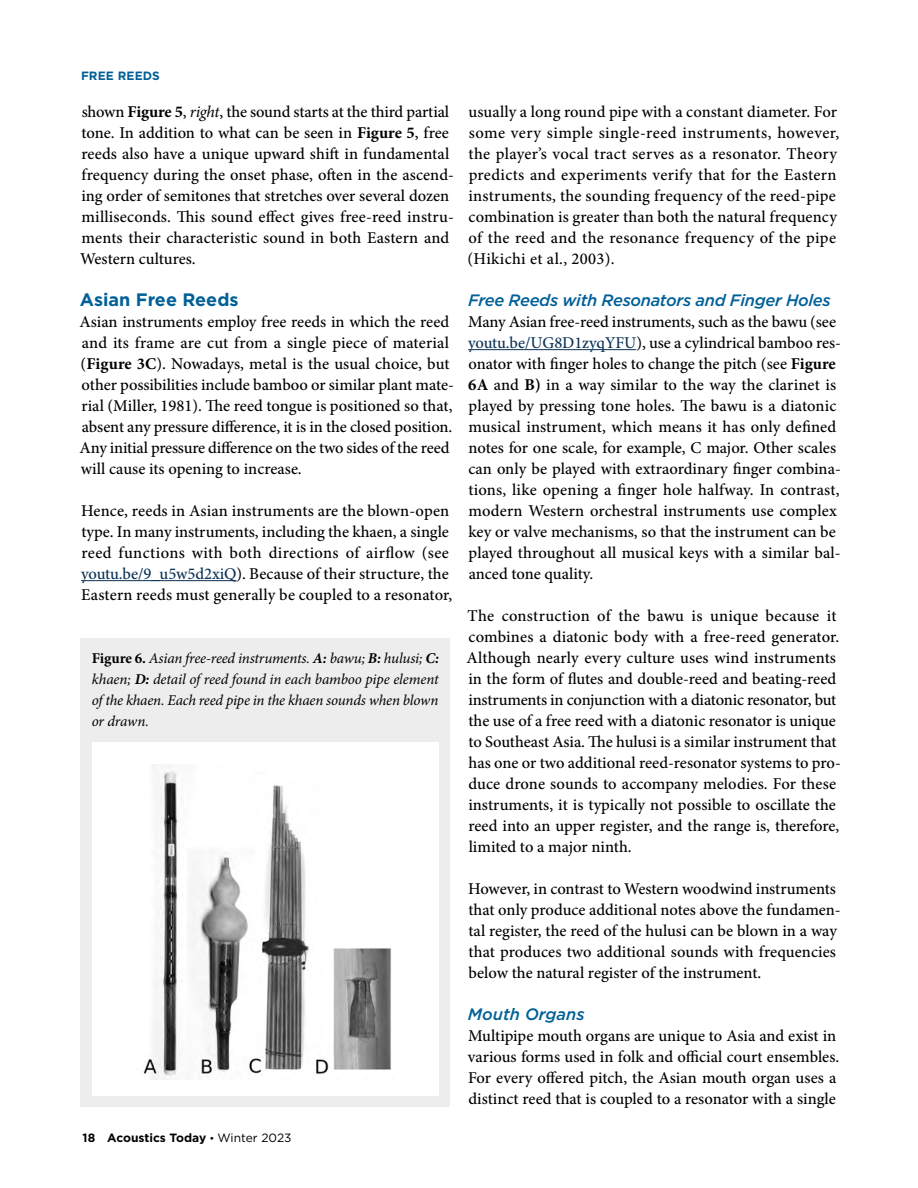
<style>
.page{position:relative;width:918px;height:1188px;background:#fff}
.page>*{position:absolute;margin:0;border:0;box-sizing:border-box;transform-origin:0 0}
.t1{font:700 18px "Gotham";color:#006097}
.t2{font:500 16.5px/21px "Minion Pro";color:#000}
.t3{font:500 16.5px/21px "Minion Pro";letter-spacing:.02em;color:#000}
.t4{font:italic 500 16.5px "Gotham";letter-spacing:-.02em;color:#006097}
.t5{font:italic 500 16.5px "Gotham";color:#006097}
.t6{font:italic 15px/21px "Minion Pro";letter-spacing:-.015em;color:#000;text-align:justify}
.t7{font:700 12px "Gotham";color:#000}
.t8{font:700 12px "Gotham";letter-spacing:.01em;color:#006097}
.s1{font-weight:700}
.s2{font-weight:400;font-style:italic}
.s3{color:#0a3255}
.s4{font-weight:700;font-style:normal}
.s5{font-weight:400;font-size:10.5px}
.s6{font-weight:400}
</style>
<div class="page">
<hr style="left:81px;top:580px;width:156px;height:1px;background:#0a3255">
<hr style="left:468px;top:349px;width:168px;height:1px;background:#0a3255">
<div style="left:81px;top:638px;width:369px;height:469px;background:#eeedee"></div>
<div style="left:92px;top:742px;width:347px;height:354px;background:#fff"></div>
<img style="left:143px;top:764px;width:248px;height:315px">
<p class="t8" style="left:81px;top:68px;width:81px">FREE REEDS</p>
<p class="t2" style="left:80px;top:101px;width:375px">shown <span class="s1">Figure 5</span>, <span class="s2">right</span>, the sound starts at the third partial tone. In addition to what can be seen in <span class="s1">Figure 5</span>, free reeds also have a unique upward shift in fundamental frequency during the onset phase, often in the ascend&shy;ing order of semitones that stretches over several dozen milliseconds. This sound effect gives free-reed instru&shy;ments their characteristic sound in both Eastern and Western cultures.</p>
<p class="t1" style="left:80px;top:288px;width:160px">Asian Free Reeds</p>
<p class="t2" style="left:80px;top:311px;width:376px">Asian instruments employ free reeds in which the reed and its frame are cut from a single piece of material (<span class="s1">Figure 3C</span>). Nowadays, metal is the usual choice, but other possibilities include bamboo or similar plant mate&shy;rial (Miller, 1981). The reed tongue is positioned so that, absent any pressure difference, it is in the closed position.<br>Any initial pressure difference on the two sides of the reed will cause its opening to increase.</p>
<p class="t2" style="left:81px;top:500px;width:373px">Hence, reeds in Asian instruments are the blown-open type. In many instruments, including the khaen, a single reed functions with both directions of airflow (see <span class="s3">youtu.be/9_u5w5d2xiQ</span>). Because of their structure, the Eastern reeds must generally be coupled to a resonator,</p>
<p class="t6" style="left:92px;top:648px;width:349px"><span class="s4">Figure 6.</span> Asian free-reed instruments. <span class="s1">A:</span> bawu; <span class="s1">B:</span> hulusi; <span class="s1">C: </span>khaen; <span class="s1">D:</span> detail of reed found in each bamboo pipe element of the khaen. Each reed pipe in the khaen sounds when blown or drawn.</p>
<p class="t7" style="left:83px;top:1130px;width:210px">18 Acoustics Today <span class="s5">•</span> <span class="s6">Winter 2023</span></p>
<p class="t3" style="left:468px;top:101px;width:373px">usually a long round pipe with a constant diameter. For some very simple single-reed instruments, however, the player’s vocal tract serves as a resonator. Theory predicts and experiments verify that for the Eastern instruments, the sounding frequency of the reed-pipe combination is greater than both the natural frequency of the reed and the resonance frequency of the pipe (Hikichi et al., 2003).</p>
<p class="t4" style="left:468px;top:289px;width:364px">Free Reeds with Resonators and Finger Holes</p>
<p class="t2" style="left:468px;top:311px;width:374px">Many Asian free-reed instruments, such as the bawu (see <span class="s3">youtu.be/UG8D1zyqYFU</span>), use a cylindrical bamboo res&shy;onator with finger holes to change the pitch (see <span class="s1">Figure 6A</span> and <span class="s1">B)</span> in a way similar to the way the clarinet is played by pressing tone holes. The bawu is a diatonic musical instrument, which means it has only defined notes for one scale, for example, C major. Other scales can only be played with extraordinary finger combina&shy;tions, like opening a finger hole halfway. In contrast, modern Western orchestral instruments use complex key or valve mechanisms, so that the instrument can be played throughout all musical keys with a similar bal&shy;anced tone quality.</p>
<p class="t2" style="left:467px;top:605px;width:376px">The construction of the bawu is unique because it combines a diatonic body with a free-reed generator.<br>Although nearly every culture uses wind instruments in the form of flutes and double-reed and beating-reed instruments in conjunction with a diatonic resonator, but the use of a free reed with a diatonic resonator is unique to Southeast Asia. The hulusi is a similar instrument that has one or two additional reed-resonator systems to pro&shy;duce drone sounds to accompany melodies. For these instruments, it is typically not possible to oscillate the reed into an upper register, and the range is, therefore, limited to a major ninth.</p>
<p class="t2" style="left:468px;top:878px;width:374px">However, in contrast to Western woodwind instruments that only produce additional notes above the fundamen&shy;tal register, the reed of the hulusi can be blown in a way that produces two additional sounds with frequencies below the natural register of the instrument.</p>
<p class="t5" style="left:468px;top:1003px;width:118px">Mouth Organs</p>
<p class="t2" style="left:468px;top:1025px;width:373px">Multipipe mouth organs are unique to Asia and exist in various forms used in folk and official court ensembles.<br>For every offered pitch, the Asian mouth organ uses a distinct reed that is coupled to a resonator with a single</p>
</div>
